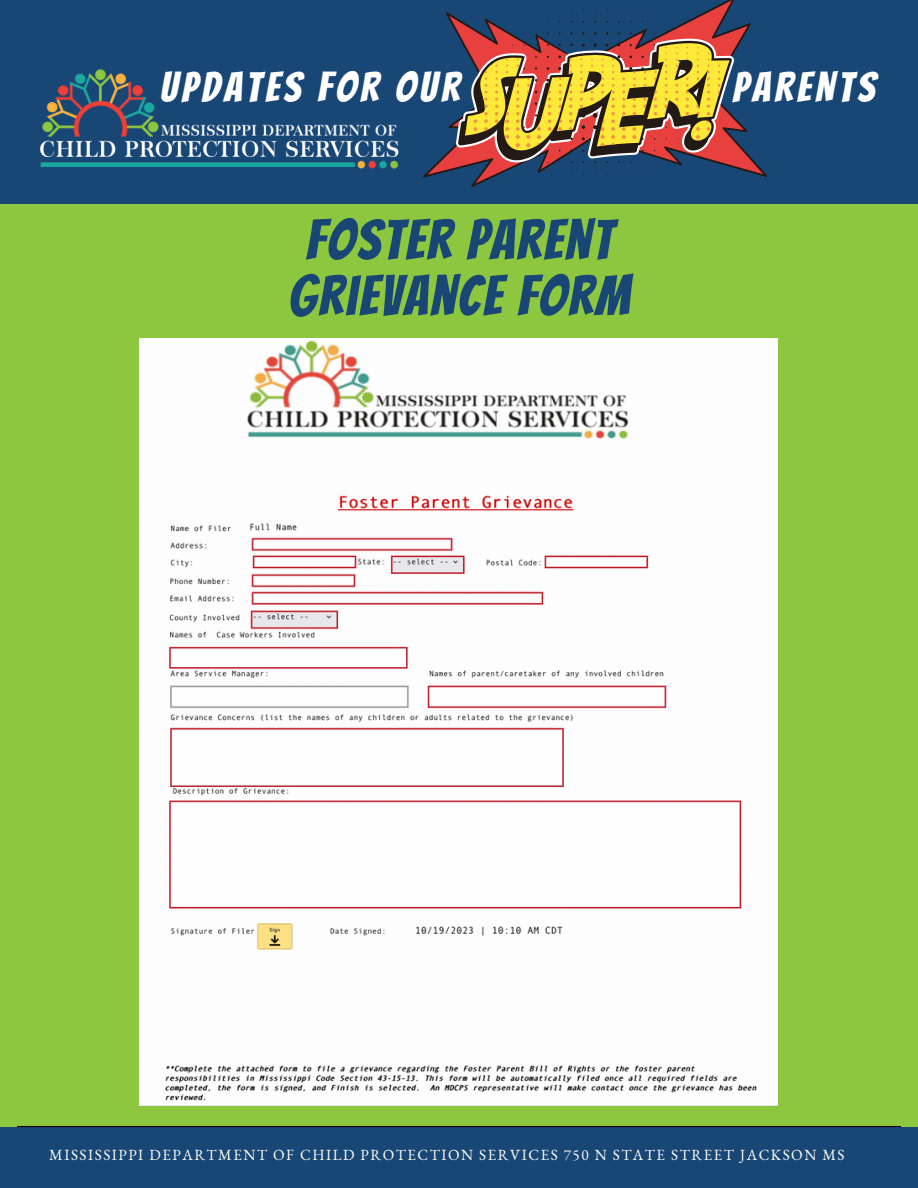
<style>
.page{position:relative;width:918px;height:1188px;background:#8dc63f}
.page>*{position:absolute;margin:0;border:0;box-sizing:border-box;transform-origin:0 0}
.t1{font:55.8px/55.8px "Bangers";letter-spacing:.04em;color:#184776;text-align:center}
.t2{font:41.4px "Bangers";letter-spacing:.1em;color:#fff}
.t3{font:15.15px "EB Garamond";letter-spacing:.1em;color:#fff}
</style>
<div class="page">
<div style="left:0;top:0;width:918px;height:203px;background:#184776"></div>
<div style="left:0;top:1127px;width:918px;height:61px;background:#184776"></div>
<hr style="left:17px;top:1126px;width:884px;height:1px;background:#000">
<svg style="left:427px;top:12px;width:340px;height:175px"></svg>
<svg style="left:456px;top:0;width:278px;height:186px"></svg>
<img style="left:40px;top:69px;width:387px;height:109px">
<img style="left:140px;top:338px;width:638px;height:768px">
<h2 class="t2" style="left:160px;top:65px;width:301px">UPDATES FOR OUR</h2>
<h2 class="t2" style="left:732px;top:65px;width:144px">PARENTS</h2>
<h1 class="t1" style="left:288px;top:212px;width:343px">FOSTER PARENT<br>GRIEVANCE FORM</h1>
<p class="t3" style="left:49px;top:1145px;width:797px">MISSISSIPPI DEPARTMENT OF CHILD PROTECTION SERVICES 750 N STATE STREET JACKSON MS</p>
</div>
